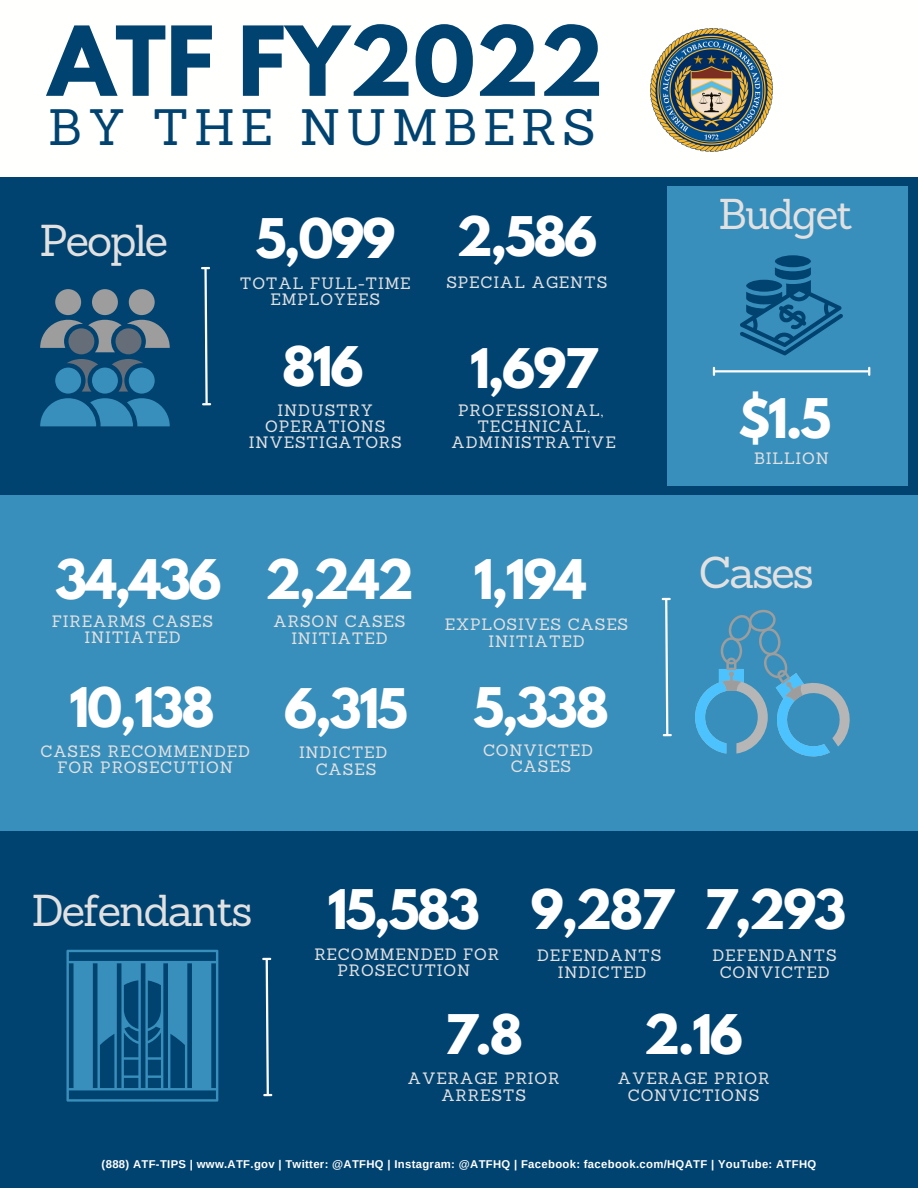
<style>
.page{position:relative;width:918px;height:1188px;background:#fff}
.page>*{position:absolute;margin:0;border:0;box-sizing:border-box;transform-origin:0 0}
.t1{font:700 85.35px "League Spartan";color:#004370}
.t2{font:49.8px "Sanchez";letter-spacing:.11em;color:#004370}
.t3{font:700 48.45px "League Spartan";letter-spacing:-.05em;color:#fff}
.t4{font:43.5px "Sanchez";letter-spacing:-.05em;color:#e2e1e2}
.t5{font:42px "Sanchez";letter-spacing:-.05em;color:#e2e1e2}
.t6{font:16.05px/16px "Sanchez";letter-spacing:.05em;color:#e2e1e2;text-align:center}
.t7{font:700 11.25px "Arimo";letter-spacing:.03em;color:#fff}
</style>
<div class="page">
<div style="left:0;top:177px;width:918px;height:969px;background:#004370"></div>
<div style="left:667px;top:187px;width:241px;height:299px;background:#398fbb"></div>
<img style="left:650px;top:29px;width:123px;height:122px">
<div style="left:0;top:1115px;width:918px;height:73px;background:#004370"></div>
<div style="left:92px;top:289px;width:26px;height:26px;background:#9c9d9c;border-radius:50%"></div>
<div style="left:129px;top:289px;width:26px;height:26px;background:#9c9d9c;border-radius:50%"></div>
<svg style="left:40px;top:320px;width:130px;height:106px"></svg>
<div style="left:55px;top:289px;width:26px;height:26px;background:#9c9d9c;border-radius:50%"></div>
<div style="left:775px;top:255px;width:36px;height:12px;background:#004370;border-radius:50%"></div>
<svg style="left:740px;top:267px;width:103px;height:88px"></svg>
<hr style="left:715px;top:370px;width:154px;height:2px;background:#fffffe">
<svg style="left:868px;top:367px;width:2px;height:9px"></svg>
<svg style="left:713px;top:367px;width:2px;height:9px"></svg>
<div style="left:0;top:495px;width:918px;height:336px;background:#398fbb"></div>
<svg style="left:695px;top:609px;width:155px;height:148px"></svg>
<svg style="left:66px;top:950px;width:152px;height:152px"></svg>
<svg style="left:262px;top:957px;width:10px;height:140px"></svg>
<svg style="left:662px;top:597px;width:10px;height:140px"></svg>
<svg style="left:201px;top:266px;width:10px;height:140px"></svg>
<h1 class="t1" style="left:48px;top:19px;width:557px">ATF FY2022</h1>
<h2 class="t2" style="left:48px;top:95px;width:549px">BY THE NUMBERS</h2>
<h3 class="t4" style="left:39px;top:213px;width:130px">People</h3>
<h3 class="t3" style="left:456px;top:213px;width:143px">2,586</h3>
<p class="t6" style="left:446px;top:274px;width:162px">SPECIAL AGENTS</p>
<h3 class="t3" style="left:255px;top:214px;width:142px">5,099</h3>
<p class="t6" style="left:240px;top:275px;width:172px">TOTAL FULL-TIME<br>EMPLOYEES</p>
<h3 class="t3" style="left:282px;top:342px;width:83px">816</h3>
<p class="t6" style="left:249px;top:402px;width:155px">INDUSTRY<br>OPERATIONS<br>INVESTIGATORS</p>
<h3 class="t3" style="left:470px;top:344px;width:129px">1,697</h3>
<p class="t6" style="left:452px;top:402px;width:166px">PROFESSIONAL,<br>TECHNICAL,<br>ADMINISTRATIVE</p>
<h3 class="t5" style="left:719px;top:187px;width:136px">Budget</h3>
<h3 class="t3" style="left:738px;top:395px;width:95px">$1.5</h3>
<p class="t6" style="left:754px;top:450px;width:76px">BILLION</p>
<h3 class="t3" style="left:55px;top:555px;width:168px">34,436</h3>
<h3 class="t4" style="left:699px;top:545px;width:116px">Cases</h3>
<p class="t6" style="left:52px;top:613px;width:163px">FIREARMS CASES<br>INITIATED</p>
<h3 class="t3" style="left:265px;top:555px;width:150px">2,242</h3>
<p class="t6" style="left:273px;top:614px;width:134px">ARSON CASES<br>INITIATED</p>
<h3 class="t3" style="left:474px;top:555px;width:114px">1,194</h3>
<p class="t6" style="left:445px;top:616px;width:185px;line-height:16.8px">EXPLOSIVES CASES<br>INITIATED</p>
<h3 class="t3" style="left:70px;top:684px;width:147px">10,138</h3>
<p class="t6" style="left:40px;top:743px;width:211px">CASES RECOMMENDED<br>FOR PROSECUTION</p>
<h3 class="t3" style="left:284px;top:684px;width:125px">6,315</h3>
<p class="t6" style="left:299px;top:744px;width:90px;line-height:16.8px">INDICTED<br>CASES</p>
<h3 class="t3" style="left:473px;top:684px;width:137px">5,338</h3>
<p class="t6" style="left:483px;top:742px;width:111px">CONVICTED<br>CASES</p>
<h3 class="t4" style="left:32px;top:883px;width:222px">Defendants</h3>
<h3 class="t3" style="left:704px;top:885px;width:144px">7,293</h3>
<p class="t6" style="left:712px;top:946px;width:126px;line-height:16.8px">DEFENDANTS<br>CONVICTED</p>
<h3 class="t3" style="left:444px;top:1011px;width:80px">7.8</h3>
<p class="t6" style="left:408px;top:1070px;width:153px;line-height:16.8px">AVERAGE PRIOR<br>ARRESTS</p>
<h3 class="t3" style="left:328px;top:885px;width:154px">15,583</h3>
<p class="t6" style="left:314px;top:946px;width:186px">RECOMMENDED FOR<br>PROSECUTION</p>
<h3 class="t3" style="left:530px;top:885px;width:145px">9,287</h3>
<p class="t6" style="left:537px;top:946px;width:126px;line-height:16.8px">DEFENDANTS<br>INDICTED</p>
<h3 class="t3" style="left:644px;top:1011px;width:101px">2.16</h3>
<p class="t6" style="left:618px;top:1070px;width:153px;line-height:16.8px">AVERAGE PRIOR<br>CONVICTIONS</p>
<p class="t7" style="left:102px;top:1158px;width:716px">(888) ATF-TIPS | www.ATF.gov | Twitter: @ATFHQ | Instagram: @ATFHQ | Facebook: facebook.com/HQATF | YouTube: ATFHQ</p>
</div>
